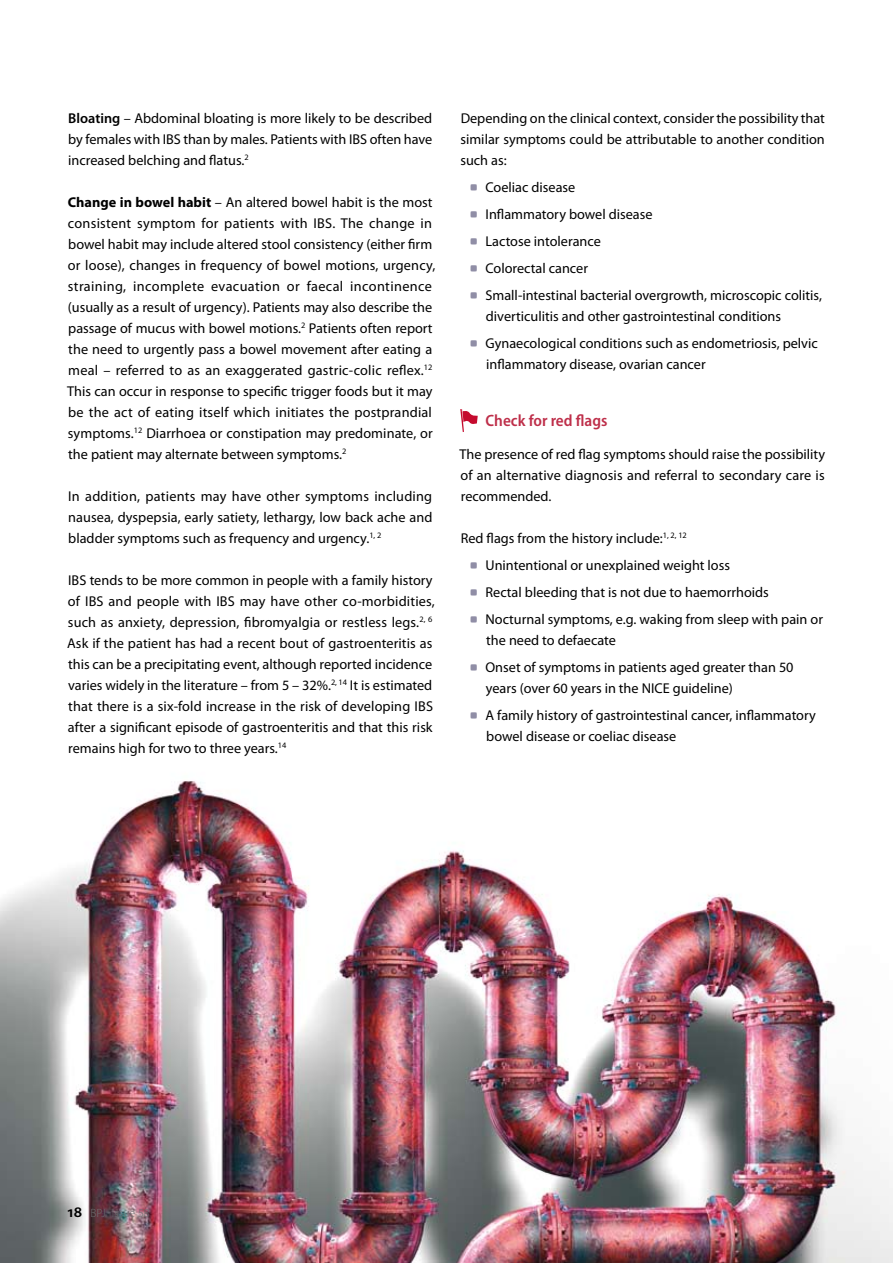
<style>
.page{position:relative;width:893px;height:1263px;background:#fff}
.page>*{position:absolute;margin:0;border:0;box-sizing:border-box;transform-origin:0 0}
.t1{font:600 semi-condensed 16.5px "Myriad Pro";color:#be2f4a}
.t2{font:14.25px/21px "Myriad Pro";color:#000}
.t3{font:300 12px "Myriad Pro";color:#707173}
.s1{font-weight:600}
.s2{font-weight:700}
.s3{font-weight:600;font-size:15.75px;color:#000}
</style>
<div class="page">
<img style="left:0;top:781px;width:893px;height:482px">
<svg style="left:470px;top:184px;width:7px;height:7px"></svg>
<svg style="left:470px;top:211px;width:7px;height:7px"></svg>
<svg style="left:470px;top:238px;width:7px;height:7px"></svg>
<svg style="left:470px;top:265px;width:7px;height:7px"></svg>
<svg style="left:470px;top:292px;width:7px;height:7px"></svg>
<svg style="left:470px;top:340px;width:7px;height:7px"></svg>
<svg style="left:460px;top:409px;width:18px;height:23px"></svg>
<svg style="left:470px;top:562px;width:7px;height:7px"></svg>
<svg style="left:470px;top:589px;width:7px;height:7px"></svg>
<svg style="left:470px;top:616px;width:7px;height:7px"></svg>
<svg style="left:470px;top:664px;width:7px;height:7px"></svg>
<svg style="left:470px;top:712px;width:7px;height:7px"></svg>
<p class="t2" style="left:68px;top:108px;width:366px;text-align:justify"><span class="s1">Bloating</span> – Abdominal bloating is more likely to be described by females with IBS than by males. Patients with IBS often have increased belching and flatus.<sup>2</sup></p>
<p class="t2" style="left:67px;top:191px;width:370px"><span class="s2">Change in bowel habit</span> – An altered bowel habit is the most consistent symptom for patients with IBS. The change in bowel habit may include altered stool consistency (either firm or loose), changes in frequency of bowel motions, urgency, straining, incomplete evacuation or faecal incontinence (usually as a result of urgency). Patients may also describe the passage of mucus with bowel motions.<sup>2</sup> Patients often report the need to urgently pass a bowel movement after eating a meal – referred to as an exaggerated gastric-colic reflex.<sup>12<br></sup>This can occur in response to specific trigger foods but it may be the act of eating itself which initiates the postprandial symptoms.<sup>12</sup> Diarrhoea or constipation may predominate, or the patient may alternate between symptoms.<sup>2</sup></p>
<p class="t2" style="left:68px;top:485px;width:366px;text-align:justify">In addition, patients may have other symptoms including nausea, dyspepsia, early satiety, lethargy, low back ache and bladder symptoms such as frequency and urgency.<sup>1,</sup> <sup>2</sup></p>
<p class="t2" style="left:67px;top:569px;width:369px">IBS tends to be more common in people with a family history of IBS and people with IBS may have other co-morbidities, such as anxiety, depression, fibromyalgia or restless legs.<sup>2,</sup> <sup>6<br></sup>Ask if the patient has had a recent bout of gastroenteritis as this can be a precipitating event, although reported incidence varies widely in the literature – from 5 – 32%.<sup>2,</sup> <sup>14</sup> It is estimated that there is a six-fold increase in the risk of developing IBS after a significant episode of gastroenteritis and that this risk remains high for two to three years.<sup>14</sup></p>
<p class="t2" style="left:460px;top:107px;width:366px;text-align:justify">Depending on the clinical context, consider the possibility that similar symptoms could be attributable to another condition such as:</p>
<p class="t2" style="left:485px;top:173px;width:338px;line-height:27px">Coeliac disease<br>Inflammatory bowel disease<br>Lactose intolerance<br>Colorectal cancer<br>Small-intestinal bacterial overgrowth, microscopic colitis,</p>
<p class="t2" style="left:485px;top:303px;width:334px;line-height:27px">diverticulitis and other gastrointestinal conditions<br>Gynaecological conditions such as endometriosis, pelvic</p>
<p class="t2" style="left:486px;top:354px;width:221px">inflammatory disease, ovarian cancer</p>
<p class="t1" style="left:486px;top:411px;width:123px">Check for red flags</p>
<p class="t2" style="left:460px;top:443px;width:367px;text-align:justify">The presence of red flag symptoms should raise the possibility of an alternative diagnosis and referral to secondary care is recommended.</p>
<p class="t2" style="left:485px;top:525px;width:339px;line-height:27px;text-indent:-25px">Red flags from the history include:<sup>1,</sup> <sup>2,</sup> <sup>12<br></sup>Unintentional or unexplained weight loss<br>Rectal bleeding that is not due to haemorrhoids Nocturnal symptoms, e.g. waking from sleep with pain or</p>
<p class="t2" style="left:485px;top:627px;width:310px;line-height:27px">the need to defaecate<br>Onset of symptoms in patients aged greater than 50</p>
<p class="t2" style="left:485px;top:675px;width:332px;line-height:27px">years (over 60 years in the NICE guideline)<br>A family history of gastrointestinal cancer, inflammatory</p>
<p class="t2" style="left:486px;top:726px;width:192px">bowel disease or coeliac disease</p>
<p class="t3" style="left:68px;top:1206px;width:84px"><span class="s3">18</span> BPJ Issue 58</p>
</div>
